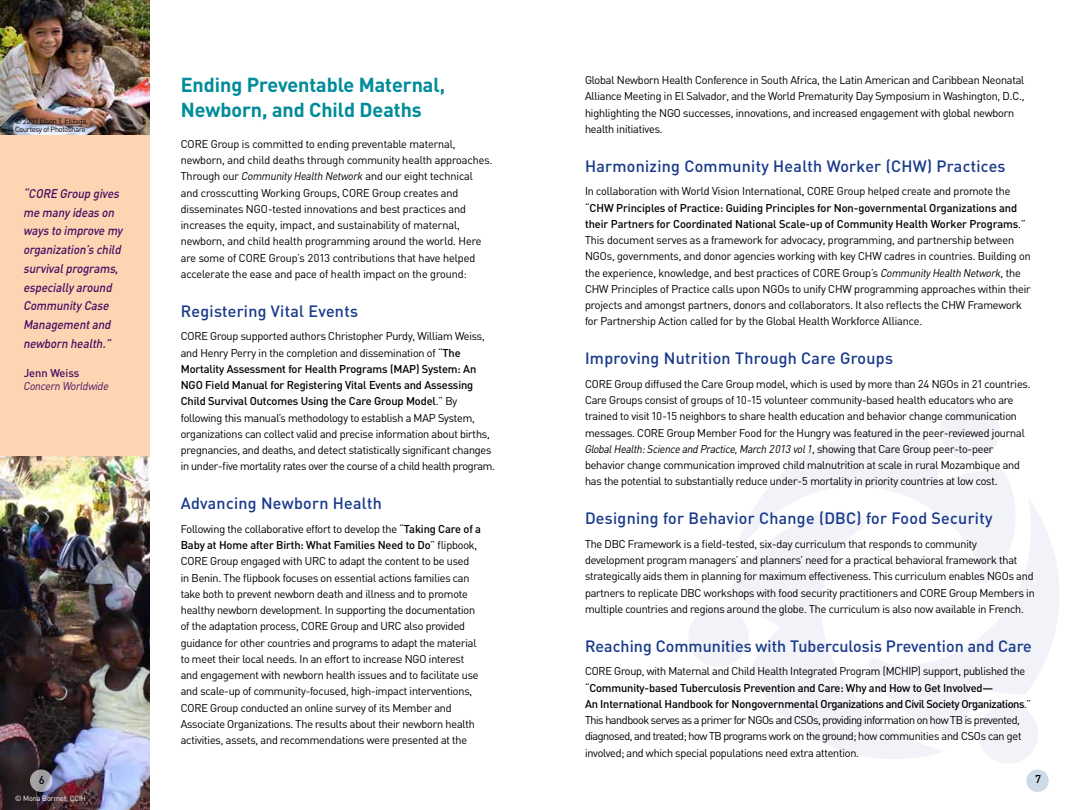
<style>
.page{position:relative;width:1080px;height:810px;background:#fff}
.page>*{position:absolute;margin:0;border:0;box-sizing:border-box;transform-origin:0 0}
.t1{font:700 20px/25px "Sapient Sans";color:#008c9a}
.t2{font:500 16.25px "Sapient Sans";letter-spacing:.02em;color:#19398a}
.t3{font:italic 500 12.5px/18.8px "Sapient Sans";color:#4a0c62}
.t4{font:11.25px/16.2px "Sapient Sans";letter-spacing:-.01em;color:#000}
.t5{font:italic 11.25px "Sapient Sans";color:#4a0c62}
.t6{font:500 11.25px "Sapient Sans";color:#4a0c62}
.t7{font:500 11.25px "Sapient Sans";color:#000}
.t8{font:7.5px/7.5px "Sapient Sans";letter-spacing:-.02em;color:#000}
.t9{font:7.5px "Sapient Sans";color:#fff}
.s1{font-style:italic}
.s2{font-weight:500}
</style>
<div class="page">
<svg style="left:689px;top:607px;width:41px;height:60px"></svg>
<svg style="left:940px;top:401px;width:60px;height:28px"></svg>
<svg style="left:730px;top:429px;width:329px;height:330px"></svg>
<svg style="left:975px;top:701px;width:66px;height:62px"></svg>
<div style="left:0;top:122px;width:150px;height:479px;background:#fed5b2"></div>
<img style="left:0;top:0;width:150px;height:135px">
<img style="left:0;top:456px;width:150px;height:354px">
<div style="left:1026px;top:770px;width:23px;height:22px;background:#cddae8;border-radius:50%"></div>
<svg style="left:30px;top:770px;width:22px;height:22px"></svg>
<p class="t8" style="left:15px;top:118px;width:75px">© 2007 Elson T. Elizaga,<br>Courtesy of Photoshare</p>
<p class="t3" style="left:24px;top:184px;width:101px">“CORE Group gives me many ideas on ways to improve my organization’s child survival programs, especially around<br>Community Case<br>Management and newborn health.”</p>
<p class="t6" style="left:24px;top:365px;width:57px">Jenn Weiss</p>
<p class="t5" style="left:24px;top:379px;width:86px">Concern Worldwide</p>
<p class="t7" style="left:39px;top:772px;width:8px">6</p>
<p class="t9" style="left:15px;top:794px;width:72px">© Mona Bormet, CCIH</p>
<h1 class="t1" style="left:181px;top:71px;width:266px">Ending Preventable Maternal,<br>Newborn, and Child Deaths</h1>
<p class="t4" style="left:181px;top:135px;width:313px">CORE Group is committed to ending preventable maternal, newborn, and child deaths through community health approaches.<br>Through our <span class="s1">Community Health Network</span> and our eight technical and crosscutting Working Groups, CORE Group creates and disseminates NGO-tested innovations and best practices and increases the equity, impact, and sustainability of maternal, newborn, and child health programming around the world. Here are some of CORE Group’s 2013 contributions that have helped accelerate the ease and pace of health impact on the ground:</p>
<h2 class="t2" style="left:181px;top:300px;width:179px">Registering Vital Events</h2>
<p class="t4" style="left:181px;top:328px;width:316px">CORE Group supported authors Christopher Purdy, William Weiss, and Henry Perry in the completion and dissemination of “<span class="s2">The Mortality Assessment for Health Programs (MAP) System: An NGO Field Manual for Registering Vital Events and Assessing Child Survival Outcomes Using the Care Group Model</span>.” By following this manual’s methodology to establish a MAP System, organizations can collect valid and precise information about births, pregnancies, and deaths, and detect statistically significant changes in under-five mortality rates over the course of a child health program.</p>
<h2 class="t2" style="left:181px;top:493px;width:203px">Advancing Newborn Health</h2>
<p class="t4" style="left:181px;top:520px;width:302px">Following the collaborative effort to develop the “<span class="s2">Taking Care of a Baby at Home after Birth: What Families Need to Do</span>” flipbook, CORE Group engaged with URC to adapt the content to be used<br>in Benin. The flipbook focuses on essential actions families can take both to prevent newborn death and illness and to promote healthy newborn development. In supporting the documentation of the adaptation process, CORE Group and URC also provided guidance for other countries and programs to adapt the material to meet their local needs. In an effort to increase NGO interest and engagement with newborn health issues and to facilitate use and scale-up of community-focused, high-impact interventions, CORE Group conducted an online survey of its Member and Associate Organizations. The results about their newborn health activities, assets, and recommendations were presented at the</p>
<p class="t4" style="left:585px;top:72px;width:441px">Global Newborn Health Conference in South Africa, the Latin American and Caribbean Neonatal Alliance Meeting in El Salvador, and the World Prematurity Day Symposium in Washington, D.C., highlighting the NGO successes, innovations, and increased engagement with global newborn health initiatives.</p>
<h2 class="t2" style="left:585px;top:155px;width:422px">Harmonizing Community Health Worker (CHW) Practices</h2>
<p class="t4" style="left:585px;top:183px;width:447px">In collaboration with World Vision International, CORE Group helped create and promote the “<span class="s2">CHW Principles of Practice: Guiding Principles for Non-governmental Organizations and their Partners for Coordinated National Scale-up of Community Health Worker Programs</span>.” This document serves as a framework for advocacy, programming, and partnership between NGOs, governments, and donor agencies working with key CHW cadres in countries. Building on the experience, knowledge, and best practices of CORE Group’s <span class="s1">Community Health Network</span>, the CHW Principles of Practice calls upon NGOs to unify CHW programming approaches within their projects and amongst partners, donors and collaborators. It also reflects the CHW Framework for Partnership Action called for by the Global Health Workforce Alliance.</p>
<h2 class="t2" style="left:585px;top:348px;width:310px">Improving Nutrition Through Care Groups</h2>
<p class="t4" style="left:585px;top:376px;width:447px">CORE Group diffused the Care Group model, which is used by more than 24 NGOs in 21 countries.<br>Care Groups consist of groups of 10-15 volunteer community-based health educators who are trained to visit 10-15 neighbors to share health education and behavior change communication messages. CORE Group Member Food for the Hungry was featured in the peer-reviewed journal <span class="s1">Global Health: Science and Practice, March 2013 vol 1</span>, showing that Care Group peer-to-peer behavior change communication improved child malnutrition at scale in rural Mozambique and has the potential to substantially reduce under-5 mortality in priority countries at low cost.</p>
<h2 class="t2" style="left:585px;top:508px;width:409px">Designing for Behavior Change (DBC) for Food Security</h2>
<p class="t4" style="left:585px;top:536px;width:451px">The DBC Framework is a field-tested, six-day curriculum that responds to community development program managers’ and planners’ need for a practical behavioral framework that strategically aids them in planning for maximum effectiveness. This curriculum enables NGOs and partners to replicate DBC workshops with food security practitioners and CORE Group Members in multiple countries and regions around the globe. The curriculum is also now available in French.</p>
<h2 class="t2" style="left:585px;top:635px;width:448px">Reaching Communities with Tuberculosis Prevention and Care</h2>
<p class="t4" style="left:585px;top:663px;width:448px">CORE Group, with Maternal and Child Health Integrated Program (MCHIP) support, published the “<span class="s2">Community-based Tuberculosis Prevention and Care: Why and How to Get Involved—<br>An International Handbook for Nongovernmental Organizations and Civil Society Organizations</span>.” This handbook serves as a primer for NGOs and CSOs, providing information on how TB is prevented, diagnosed, and treated; how TB programs work on the ground; how communities and CSOs can get involved; and which special populations need extra attention.</p>
<p class="t7" style="left:1035px;top:772px;width:7px">7</p>
</div>
